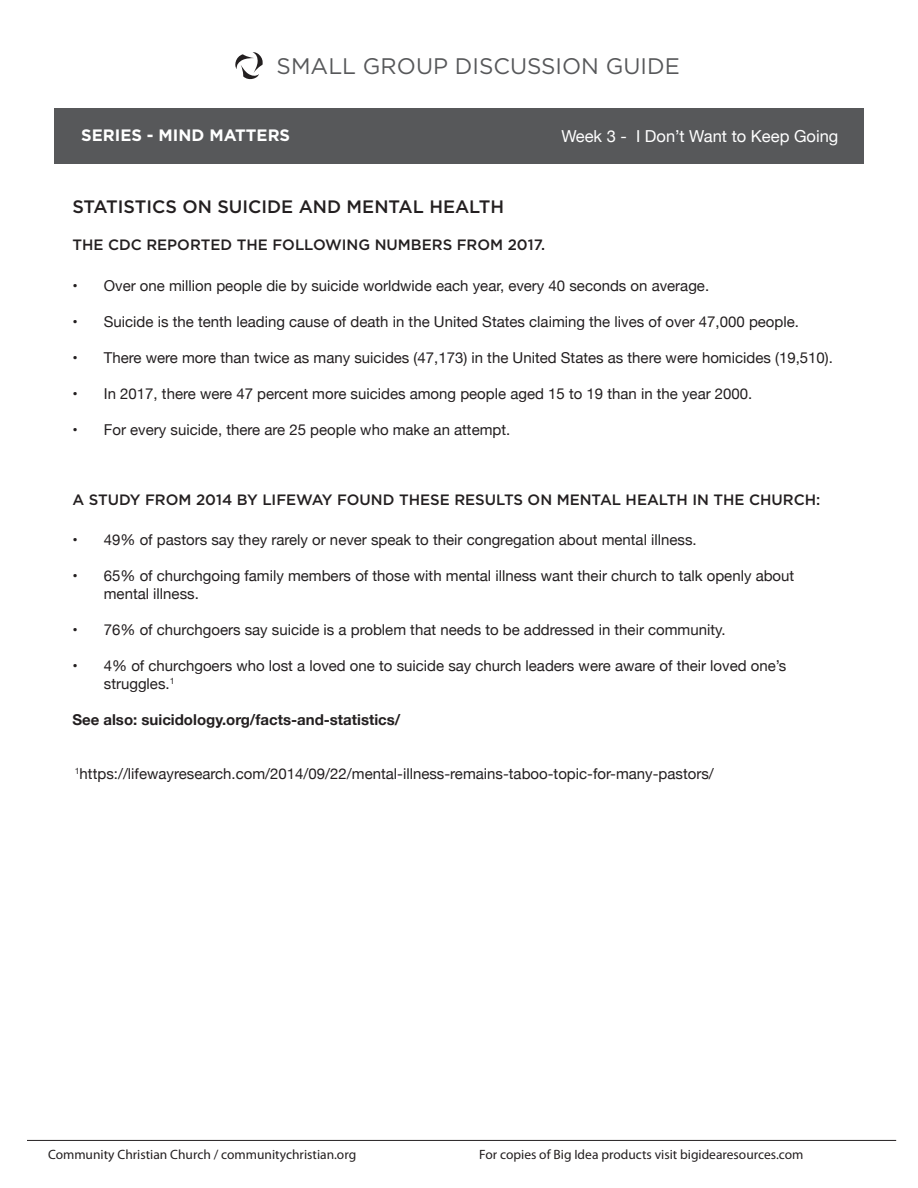
<style>
.page{position:relative;width:918px;height:1188px;background:#fff}
.page>*{position:absolute;margin:0;border:0;box-sizing:border-box;transform-origin:0 0}
.t1{font:22.5px "Gotham";color:#57585a}
.Title_medium{font:500 18px "Gotham";color:#231f20}
.Title_medium-2{font:16.5px "Helvetica Neue";color:#fff}
.Title_medium-3{font:700 16.5px "Gotham";color:#fff}
.Questions{font:15px/18px "Helvetica Neue";color:#231f20}
.title_small{font:500 15px "Gotham";color:#231f20}
.t2{font:700 15px "Helvetica Neue";color:#231f20}
.t3{font:13.5px "Myriad Pro";color:#231f20}
</style>
<div class="page">
<hr style="left:27px;top:1140px;width:869px;height:1px;background:#231f20">
<div style="left:54px;top:108px;width:810px;height:55px;background:#57585a"></div>
<svg style="left:235px;top:52px;width:28px;height:28px"></svg>
<h1 class="t1" style="left:277px;top:51px;width:405px">SMALL GROUP DISCUSSION GUIDE</h1>
<p class="Title_medium-3" style="left:81px;top:124px;width:210px">SERIES - MIND MATTERS</p>
<p class="Title_medium-2" style="left:561px;top:124px;width:278px">Week 3 - I Don’t Want to Keep Going</p>
<p class="Title_medium" style="left:72px;top:195px;width:433px">STATISTICS ON SUICIDE AND MENTAL HEALTH</p>
<p class="title_small" style="left:72px;top:235px;width:475px">THE CDC REPORTED THE FOLLOWING NUMBERS FROM 2017.</p>
<p class="Questions" style="left:72px;top:277px;width:638px">• Over one million people die by suicide worldwide each year, every 40 seconds on average.</p>
<p class="Questions" style="left:72px;top:313px;width:728px">• Suicide is the tenth leading cause of death in the United States claiming the lives of over 47,000 people.</p>
<p class="Questions" style="left:72px;top:349px;width:762px">• There were more than twice as many suicides (47,173) in the United States as there were homicides (19,510).</p>
<p class="Questions" style="left:72px;top:385px;width:682px">• In 2017, there were 47 percent more suicides among people aged 15 to 19 than in the year 2000.</p>
<p class="Questions" style="left:72px;top:421px;width:439px">• For every suicide, there are 25 people who make an attempt.</p>
<p class="title_small" style="left:72px;top:490px;width:750px">A STUDY FROM 2014 BY LIFEWAY FOUND THESE RESULTS ON MENTAL HEALTH IN THE CHURCH:</p>
<p class="Questions" style="left:72px;top:532px;width:626px">• 49% of pastors say they rarely or never speak to their congregation about mental illness.</p>
<p class="Questions" style="left:104px;top:568px;width:692px;text-indent:-31px">• 65% of churchgoing family members of those with mental illness want their church to talk openly about mental illness.</p>
<p class="Questions" style="left:72px;top:622px;width:655px">• 76% of churchgoers say suicide is a problem that needs to be addressed in their community.</p>
<p class="Questions" style="left:104px;top:658px;width:684px;text-indent:-31px">• 4% of churchgoers who lost a loved one to suicide say church leaders were aware of their loved one’s struggles.<sup>1</sup></p>
<p class="t2" style="left:72px;top:708px;width:330px">See also: suicidology.org/facts-and-statistics/</p>
<p class="Questions" style="left:75px;top:766px;width:641px"><sup>1</sup>https://lifewayresearch.com/2014/09/22/mental-illness-remains-taboo-topic-for-many-pastors/</p>
<p class="t3" style="left:48px;top:1146px;width:310px">Community Christian Church / communitychristian.org</p>
<p class="t3" style="left:479px;top:1146px;width:326px">For copies of Big Idea products visit bigidearesources.com</p>
</div>
